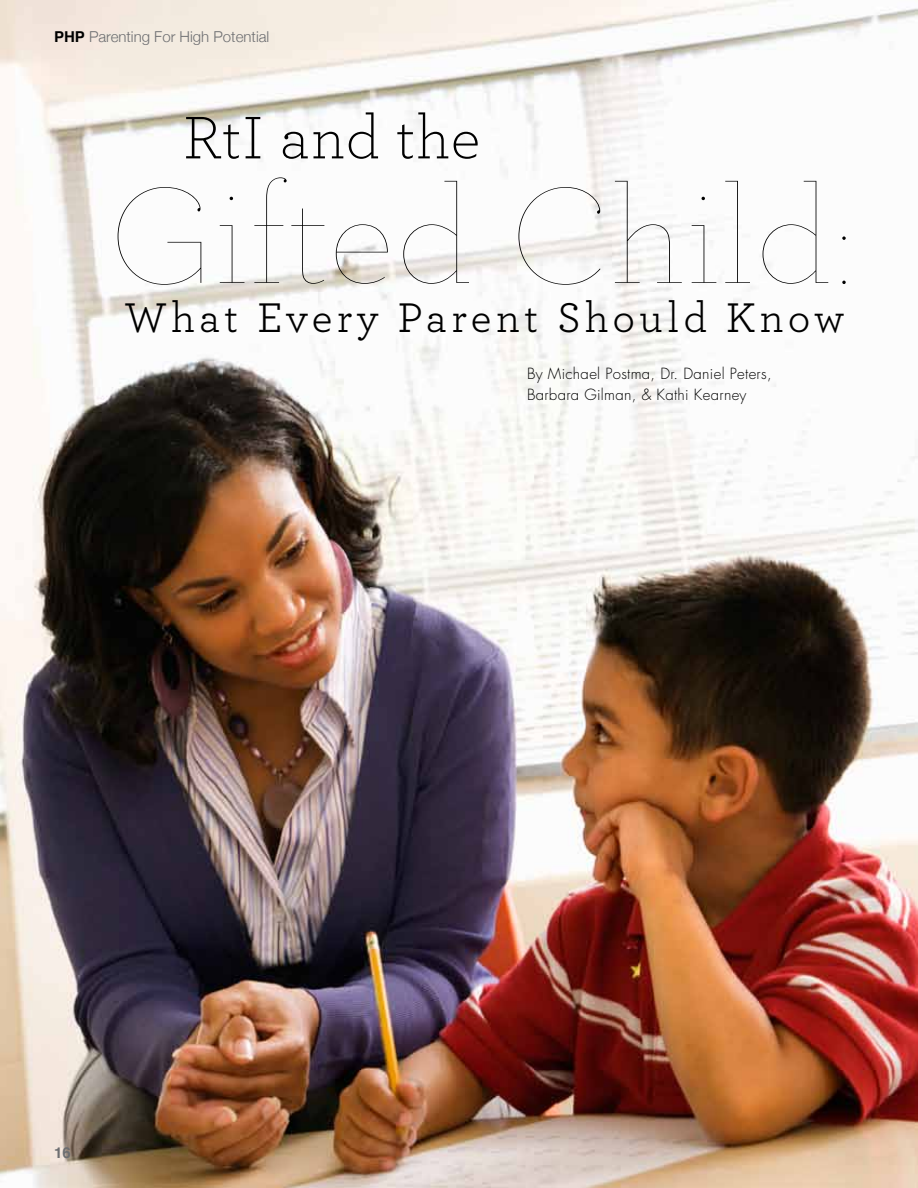
<style>
.page{position:relative;width:918px;height:1188px;background:#fff}
.page>*{position:absolute;margin:0;border:0;box-sizing:border-box;transform-origin:0 0}
.t1{font:100 142.95px "Archer";letter-spacing:.02em;color:#000}
.t2{font:300 63px "Archer";letter-spacing:.02em;color:#000}
.t3{font:43.5px "Archer";letter-spacing:.095em;color:#000}
.t4{font:300 15px/21px "Futura Std";letter-spacing:.02em;color:#000}
.t5{font:300 15px "Helvetica Neue";color:#6d6e71}
.t6{font:700 15px "Helvetica";color:#6d6e71}
.s1{font-family:"Helvetica";font-weight:700;color:#000}
</style>
<div class="page">
<img style="left:0;top:0;width:918px;height:1188px">
<p class="t5" style="left:54px;top:27px;width:217px"><span class="s1">PHP</span> Parenting For High Potential</p>
<h2 class="t2" style="left:183px;top:96px;width:299px">RtI and the</h2>
<h1 class="t1" style="left:110px;top:153px;width:745px">Gifted Child:</h1>
<h3 class="t3" style="left:124px;top:288px;width:721px">What Every Parent Should Know</h3>
<p class="t6" style="left:54px;top:1140px;width:18px">16</p>
<p class="t4" style="left:527px;top:364px;width:246px">By Michael Postma, Dr. Daniel Peters,<br>Barbara Gilman, &amp; Kathi Kearney</p>
</div>
